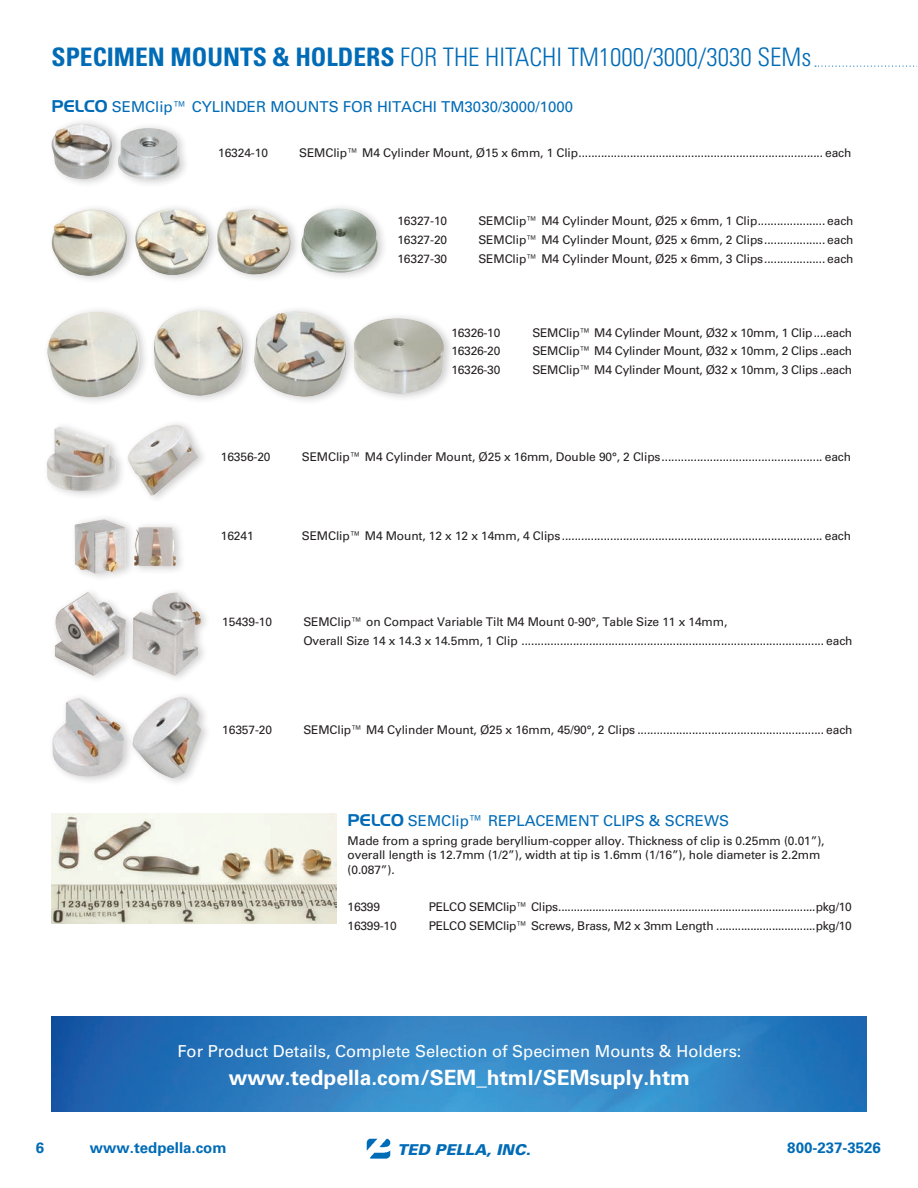
<style>
.page{position:relative;width:918px;height:1188px;background:#fff}
.page>*{position:absolute;margin:0;border:0;box-sizing:border-box;transform-origin:0 0}
.t1{font:300 condensed 25.5px "Univers LT Std";color:#006bb6}
.t2{font:700 21px "Univers LT Std";color:#fff}
.t3{font:16.5px "Univers LT Std";color:#fff}
.t4{font:15px "Univers LT Std";color:#006bb6}
.t5{font:700 15px "Univers LT Std";color:#006bb6}
.t6{font:italic 900 15px "Univers LT Std";color:#006bb6}
.t7{font:12px/14.4px "Univers LT Std";letter-spacing:-.01em;color:#231f20}
.s1{font-weight:700}
.s2{font-family:"Handel Gothic";font-size:16.5px}
</style>
<div class="page">
<img style="left:366px;top:1138px;width:24px;height:21px">
<svg style="left:815px;top:66px;width:102px;height:1px"></svg>
<div style="left:48px;top:117px;width:75px;height:71px;background:#231f20;opacity:.22"></div>
<img style="left:51px;top:123px;width:63px;height:57px">
<div style="left:114px;top:122px;width:77px;height:66px;background:#231f20;opacity:.22"></div>
<img style="left:118px;top:128px;width:61px;height:52px">
<div style="left:48px;top:203px;width:253px;height:82px;background:#231f20;opacity:.22"></div>
<img style="left:50px;top:209px;width:240px;height:68px">
<div style="left:297px;top:203px;width:91px;height:78px;background:#231f20;opacity:.22"></div>
<img style="left:301px;top:209px;width:76px;height:65px">
<div style="left:44px;top:304px;width:313px;height:102px;background:#231f20;opacity:.22"></div>
<img style="left:47px;top:310px;width:299px;height:87px">
<div style="left:349px;top:312px;width:106px;height:91px;background:#231f20;opacity:.22"></div>
<img style="left:353px;top:318px;width:91px;height:75px">
<img style="left:47px;top:425px;width:151px;height:70px">
<div style="left:71px;top:513px;width:116px;height:69px;background:#231f20;opacity:.22"></div>
<img style="left:75px;top:519px;width:101px;height:55px">
<img style="left:55px;top:592px;width:146px;height:84px">
<div style="left:48px;top:691px;width:164px;height:96px;background:#231f20;opacity:.22"></div>
<img style="left:52px;top:697px;width:149px;height:81px">
<img style="left:52px;top:813px;width:285px;height:110px">
<img style="left:52px;top:1016px;width:814px;height:95px">
<p class="t1" style="left:52px;top:42px;width:761px"><span class="s1">SPECIMEN MOUNTS &amp; HOLDERS</span> FOR THE HITACHI TM1000/3000/3030 SEMs</p>
<p class="t4" style="left:52px;top:98px;width:523px"><span class="s2">PELCO</span> SEMClip™ CYLINDER MOUNTS FOR HITACHI TM3030/3000/1000</p>
<p class="t7" style="left:218px;top:145px;width:51px">16324-10</p>
<p class="t7" style="left:299px;top:145px;width:554px">SEMClip™ M4 Cylinder Mount, Ø15 x 6mm, 1 Clip............................................................................ each</p>
<p class="t7" style="left:397px;top:214px;width:51px">16327-10</p>
<p class="t7" style="left:478px;top:214px;width:377px">SEMClip™ M4 Cylinder Mount, Ø25 x 6mm, 1 Clip..................... each</p>
<p class="t7" style="left:397px;top:233px;width:51px">16327-20</p>
<p class="t7" style="left:478px;top:233px;width:377px">SEMClip™ M4 Cylinder Mount, Ø25 x 6mm, 2 Clips................... each</p>
<p class="t7" style="left:397px;top:251px;width:51px">16327-30</p>
<p class="t7" style="left:478px;top:251px;width:377px">SEMClip™ M4 Cylinder Mount, Ø25 x 6mm, 3 Clips................... each</p>
<p class="t7" style="left:451px;top:325px;width:51px">16326-10</p>
<p class="t7" style="left:532px;top:325px;width:321px">SEMClip™ M4 Cylinder Mount, Ø32 x 10mm, 1 Clip....each</p>
<p class="t7" style="left:451px;top:344px;width:51px">16326-20</p>
<p class="t7" style="left:532px;top:344px;width:321px">SEMClip™ M4 Cylinder Mount, Ø32 x 10mm, 2 Clips ..each</p>
<p class="t7" style="left:451px;top:363px;width:51px">16326-30</p>
<p class="t7" style="left:532px;top:363px;width:321px">SEMClip™ M4 Cylinder Mount, Ø32 x 10mm, 3 Clips ..each</p>
<p class="t7" style="left:221px;top:449px;width:51px">16356-20</p>
<p class="t7" style="left:302px;top:449px;width:551px">SEMClip™ M4 Cylinder Mount, Ø25 x 16mm, Double 90°, 2 Clips.................................................. each</p>
<p class="t7" style="left:221px;top:529px;width:34px">16241</p>
<p class="t7" style="left:302px;top:529px;width:551px">SEMClip™ M4 Mount, 12 x 12 x 14mm, 4 Clips................................................................................. each</p>
<p class="t7" style="left:222px;top:615px;width:51px">15439-10</p>
<p class="t7" style="left:303px;top:615px;width:425px">SEMClip™ on Compact Variable Tilt M4 Mount 0-90°, Table Size 11 x 14mm,</p>
<p class="t7" style="left:303px;top:633px;width:551px">Overall Size 14 x 14.3 x 14.5mm, 1 Clip .............................................................................................. each</p>
<p class="t7" style="left:222px;top:722px;width:51px">16357-20</p>
<p class="t7" style="left:303px;top:722px;width:551px">SEMClip™ M4 Cylinder Mount, Ø25 x 16mm, 45/90°, 2 Clips .......................................................... each</p>
<p class="t4" style="left:347px;top:812px;width:383px"><span class="s2">PELCO</span> SEMClip™ REPLACEMENT CLIPS &amp; SCREWS</p>
<p class="t7" style="left:347px;top:833px;width:478px">Made from a spring grade beryllium-copper alloy. Thickness of clip is 0.25mm (0.01”), overall length is 12.7mm (1/2”), width at tip is 1.6mm (1/16”), hole diameter is 2.2mm (0.087”).</p>
<p class="t7" style="left:347px;top:900px;width:34px">16399</p>
<p class="t7" style="left:428px;top:900px;width:425px">PELCO SEMClip™ Clips...................................................................................pkg/10</p>
<p class="t7" style="left:347px;top:918px;width:51px">16399-10</p>
<p class="t7" style="left:428px;top:918px;width:425px">PELCO SEMClip™ Screws, Brass, M2 x 3mm Length ................................pkg/10</p>
<p class="t3" style="left:177px;top:1041px;width:565px">For Product Details, Complete Selection of Specimen Mounts &amp; Holders:</p>
<p class="t2" style="left:229px;top:1065px;width:462px">www.tedpella.com/SEM_html/SEMsuply.htm</p>
<p class="t5" style="left:36px;top:1138px;width:10px">6</p>
<p class="t5" style="left:90px;top:1138px;width:138px">www.tedpella.com</p>
<p class="t6" style="left:397px;top:1140px;width:135px">TED PELLA, INC.</p>
<p class="t5" style="left:787px;top:1138px;width:95px">800-237-3526</p>
</div>
